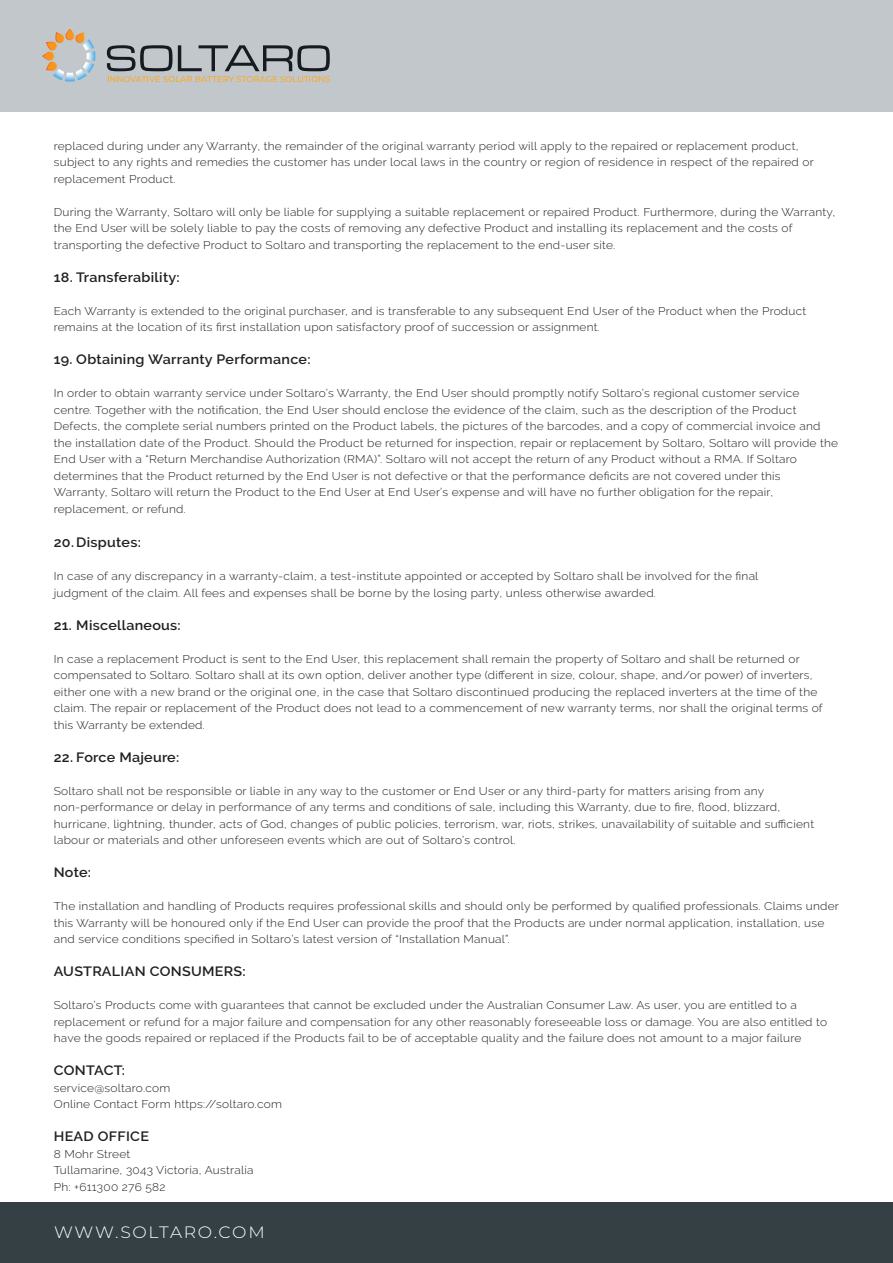
<style>
.page{position:relative;width:893px;height:1263px;background:#fff}
.page>*{position:absolute;margin:0;border:0;box-sizing:border-box;transform-origin:0 0}
.t1{font:300 16.5px "Montserrat";letter-spacing:.1em;color:#fff;scale:1.04 1}
.t2{font:600 13.5px "Raleway";letter-spacing:.02em;color:#231f20;scale:1.06 1}
.t3{font:300 11.25px/16.5px "Raleway";letter-spacing:.02em;color:#231f20;scale:1.06 1}
</style>
<div class="page">
<div style="left:0;top:1202px;width:893px;height:61px;background:#344043"></div>
<div style="left:0;top:0;width:893px;height:112px;background:#c2c7cb"></div>
<div style="left:43px;top:52px;width:11px;height:8px;border:1px solid #fff;border-radius:4px"></div>
<div style="left:66px;top:29px;width:8px;height:11px;background:#f79521;border-radius:4px"></div>
<div style="left:66px;top:29px;width:8px;height:11px;border:1px solid #fff;border-radius:4px"></div>
<svg style="left:46px;top:33px;width:50px;height:49px"></svg>
<svg style="left:107px;top:45px;width:223px;height:37px"></svg>
<p class="t3" style="left:54px;top:138px;width:718px">replaced during under any Warranty, the remainder of the original warranty period will apply to the repaired or replacement product, subject to any rights and remedies the customer has under local laws in the country or region of residence in respect of the repaired or replacement Product.</p>
<p class="t3" style="left:54px;top:204px;width:739px">During the Warranty, Soltaro will only be liable for supplying a suitable replacement or repaired Product. Furthermore, during the Warranty, the End User will be solely liable to pay the costs of removing any defective Product and installing its replacement and the costs of transporting the defective Product to Soltaro and transporting the replacement to the end-user site.</p>
<p class="t2" style="left:54px;top:269px;width:120px">18. Transferability:</p>
<p class="t3" style="left:54px;top:303px;width:711px">Each Warranty is extended to the original purchaser, and is transferable to any subsequent End User of the Product when the Product remains at the location of its first installation upon satisfactory proof of succession or assignment.</p>
<p class="t2" style="left:54px;top:352px;width:244px">19. Obtaining Warranty Performance:</p>
<p class="t3" style="left:54px;top:385px;width:742px">In order to obtain warranty service under Soltaro’s Warranty, the End User should promptly notify Soltaro’s regional customer service centre. Together with the notification, the End User should enclose the evidence of the claim, such as the description of the Product Defects, the complete serial numbers printed on the Product labels, the pictures of the barcodes, and a copy of commercial invoice and the installation date of the Product. Should the Product be returned for inspection, repair or replacement by Soltaro, Soltaro will provide the End User with a “Return Merchandise Authorization (RMA)”. Soltaro will not accept the return of any Product without a RMA. If Soltaro determines that the Product returned by the End User is not defective or that the performance deficits are not covered under this<br>Warranty, Soltaro will return the Product to the End User at End User’s expense and will have no further obligation for the repair, replacement, or refund.</p>
<p class="t2" style="left:54px;top:535px;width:84px">20. Disputes:</p>
<p class="t3" style="left:54px;top:568px;width:666px">In case of any discrepancy in a warranty-claim, a test-institute appointed or accepted by Soltaro shall be involved for the final</p>
<p class="t3" style="left:54px;top:585px;width:570px">judgment of the claim. All fees and expenses shall be borne by the losing party, unless otherwise awarded.</p>
<p class="t2" style="left:54px;top:617px;width:121px">21. Miscellaneous:</p>
<p class="t3" style="left:54px;top:651px;width:727px">In case a replacement Product is sent to the End User, this replacement shall remain the property of Soltaro and shall be returned or compensated to Soltaro. Soltaro shall at its own option, deliver another type (different in size, colour, shape, and/or power) of inverters, either one with a new brand or the original one, in the case that Soltaro discontinued producing the replaced inverters at the time of the claim. The repair or replacement of the Product does not lead to a commencement of new warranty terms, nor shall the original terms of this Warranty be extended.</p>
<p class="t2" style="left:54px;top:749px;width:120px">22. Force Majeure:</p>
<p class="t3" style="left:54px;top:783px;width:719px">Soltaro shall not be responsible or liable in any way to the customer or End User or any third-party for matters arising from any non-performance or delay in performance of any terms and conditions of sale, including this Warranty, due to fire, flood, blizzard, hurricane, lightning, thunder, acts of God, changes of public policies, terrorism, war, riots, strikes, unavailability of suitable and sufficient labour or materials and other unforeseen events which are out of Soltaro’s control.</p>
<p class="t2" style="left:54px;top:865px;width:37px">Note:</p>
<p class="t3" style="left:54px;top:898px;width:742px">The installation and handling of Products requires professional skills and should only be performed by qualified professionals. Claims under this Warranty will be honoured only if the End User can provide the proof that the Products are under normal application, installation, use and service conditions specified in Soltaro’s latest version of “Installation Manual”.</p>
<p class="t2" style="left:54px;top:964px;width:183px">AUSTRALIAN CONSUMERS:</p>
<p class="t3" style="left:54px;top:997px;width:731px">Soltaro’s Products come with guarantees that cannot be excluded under the Australian Consumer Law. As user, you are entitled to a replacement or refund for a major failure and compensation for any other reasonably foreseeable loss or damage. You are also entitled to have the goods repaired or replaced if the Products fail to be of acceptable quality and the failure does not amount to a major failure</p>
<p class="t2" style="left:54px;top:1063px;width:69px">CONTACT:</p>
<p class="t3" style="left:54px;top:1080px;width:111px">service@soltaro.com</p>
<p class="t3" style="left:54px;top:1096px;width:217px">Online Contact Form https://soltaro.com</p>
<p class="t2" style="left:54px;top:1129px;width:91px">HEAD OFFICE</p>
<p class="t3" style="left:54px;top:1146px;width:74px">8 Mohr Street</p>
<p class="t3" style="left:54px;top:1162px;width:190px">Tullamarine, 3043 Victoria, Australia</p>
<p class="t3" style="left:54px;top:1179px;width:107px">Ph: +611300 276 582</p>
<p class="t1" style="left:54px;top:1221px;width:204px">WWW.SOLTARO.COM</p>
</div>
